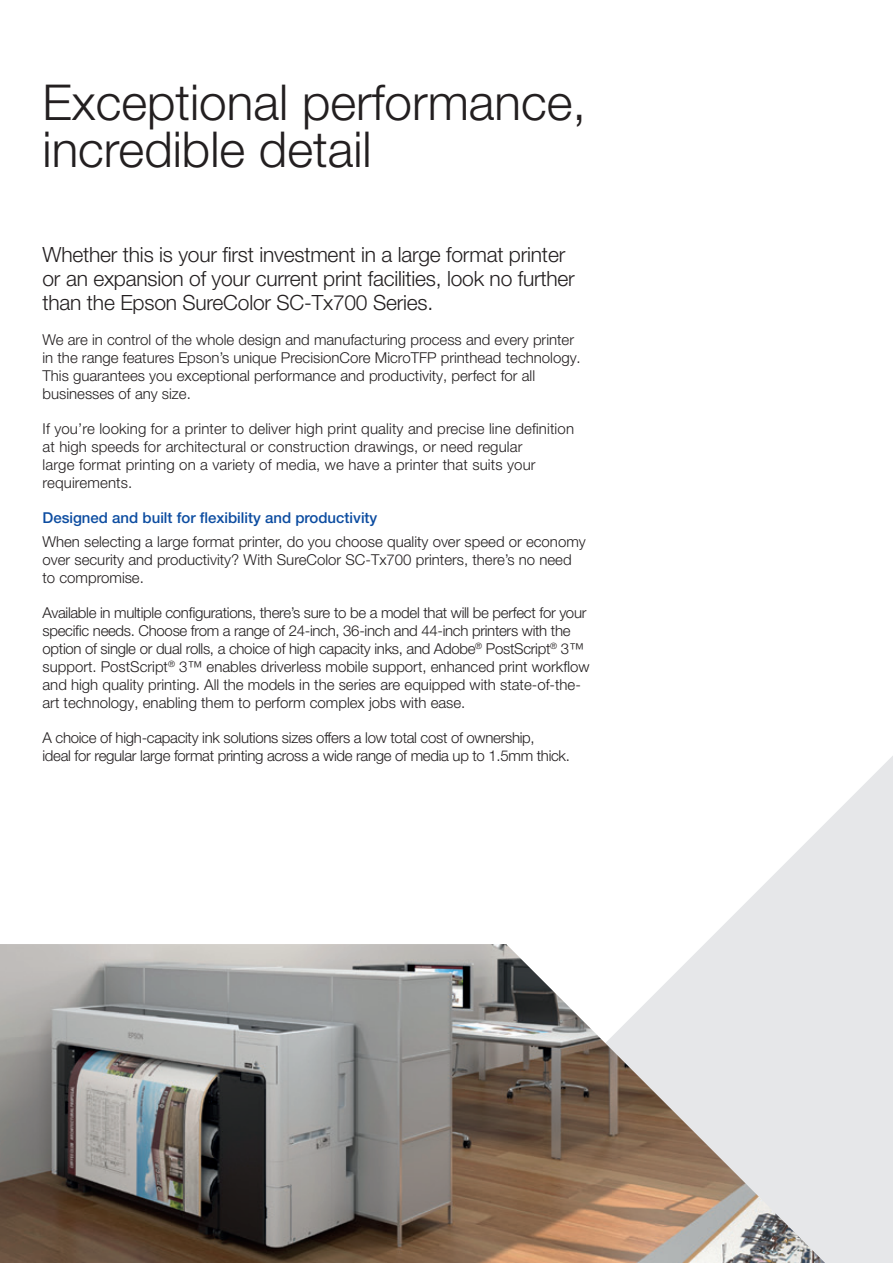
<style>
.page{position:relative;width:893px;height:1263px;background:#fff}
.page>*{position:absolute;margin:0;border:0;box-sizing:border-box;transform-origin:0 0}
.t1{font:300 49.5px/46.5px "Helvetica Neue LT Pro";color:#231f20}
.t2{font:300 21px/24px "Helvetica Neue LT Pro";letter-spacing:-.01em;color:#231f20}
.Brochure_Body_Copy{font:300 15px/18px "Helvetica Neue LT Pro";color:#231f20}
.Brochure_Body_Copy-2{font:300 15px/18px "Helvetica Neue LT Pro";letter-spacing:-.02em;color:#231f20}
.Brochure_Small_Sub_H{font:500 15px "Helvetica Neue LT Pro";color:#0d4da1}
</style>
<div class="page">
<svg style="left:705px;top:756px;width:188px;height:507px;fill:#e6e7e9"></svg>
<img style="left:0;top:944px;width:825px;height:319px">
<p class="t1" style="left:43px;top:78px;width:545px">Exceptional performance, incredible detail</p>
<p class="t2" style="left:43px;top:242px;width:534px">Whether this is your first investment in a large format printer or an expansion of your current print facilities, look no further than the Epson SureColor SC-Tx700 Series.</p>
<p class="Brochure_Body_Copy" style="left:43px;top:330px;width:540px">We are in control of the whole design and manufacturing process and every printer in the range features Epson’s unique PrecisionCore MicroTFP printhead technology.<br>This guarantees you exceptional performance and productivity, perfect for all businesses of any size.</p>
<p class="Brochure_Body_Copy" style="left:43px;top:419px;width:533px">If you’re looking for a printer to deliver high print quality and precise line definition at high speeds for architectural or construction drawings, or need regular<br>large format printing on a variety of media, we have a printer that suits your requirements.</p>
<p class="Brochure_Small_Sub_H" style="left:43px;top:508px;width:336px">Designed and built for flexibility and productivity</p>
<p class="Brochure_Body_Copy" style="left:43px;top:532px;width:545px">When selecting a large format printer, do you choose quality over speed or economy over security and productivity? With SureColor SC-Tx700 printers, there’s no need to compromise.</p>
<p class="Brochure_Body_Copy-2" style="left:43px;top:603px;width:548px">Available in multiple configurations, there’s sure to be a model that will be perfect for your specific needs. Choose from a range of 24-inch, 36-inch and 44-inch printers with the option of single or dual rolls, a choice of high capacity inks, and Adobe<sup>®</sup> PostScript<sup>®</sup> 3™ support. PostScript<sup>®</sup> 3™ enables driverless mobile support, enhanced print workflow and high quality printing. All the models in the series are equipped with state-of-the&shy;art technology, enabling them to perform complex jobs with ease.</p>
<p class="Brochure_Body_Copy-2" style="left:43px;top:728px;width:529px">A choice of high-capacity ink solutions sizes offers a low total cost of ownership,<br>ideal for regular large format printing across a wide range of media up to 1.5mm thick.</p>
</div>
